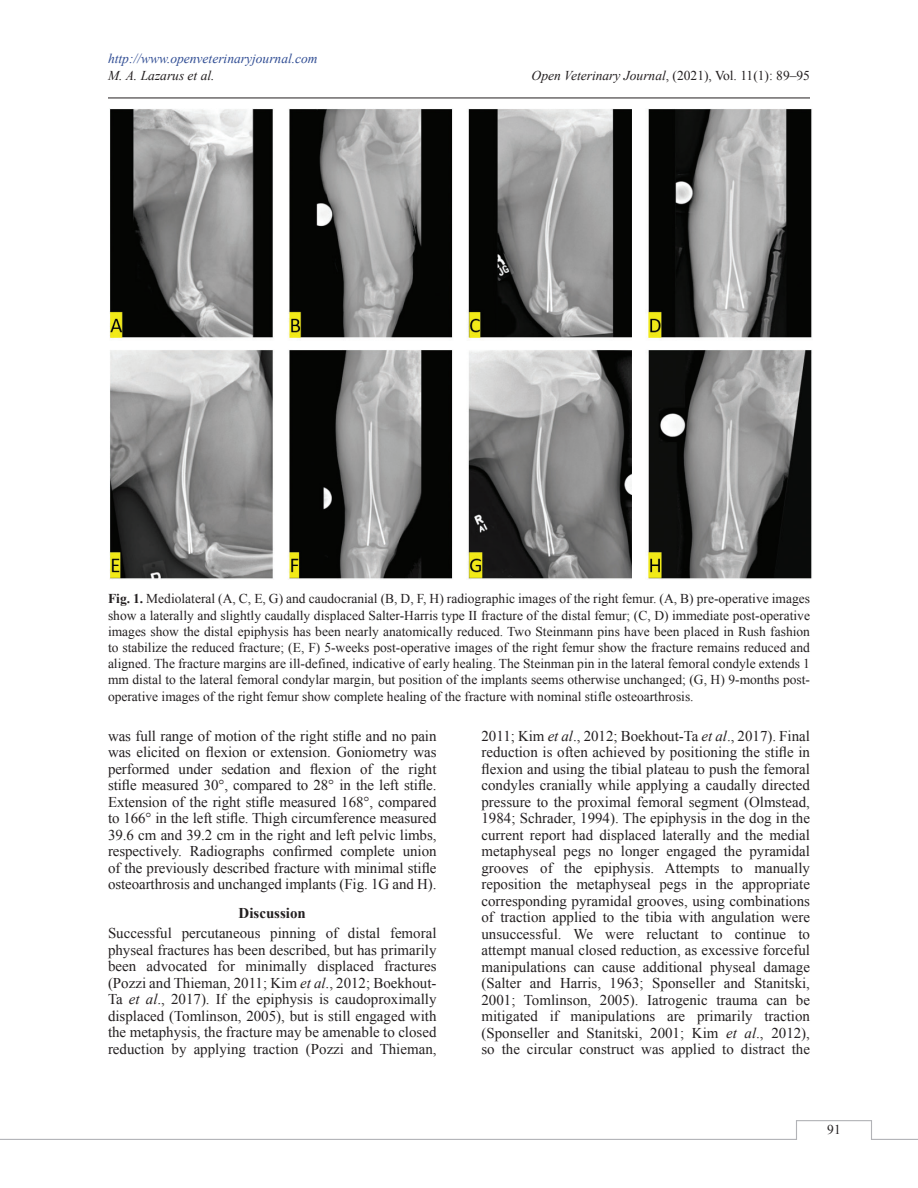
<style>
.page{position:relative;width:918px;height:1188px;background:#fff}
.page>*{position:absolute;margin:0;border:0;box-sizing:border-box;transform-origin:0 0}
.Para{font:15px/16.5px "Times New Roman";color:#231f20;text-align:justify}
.A_Head{font:700 15px "Times New Roman";color:#231f20}
.Fig_Caption{font:13.5px/16.2px "Times New Roman";color:#231f20;text-align:justify}
.t1{font:italic 13.5px "Times New Roman";color:#304d94}
.t2{font:italic 13.5px "Times New Roman";color:#231f20}
.s1{font-style:italic}
.s2{font-weight:700}
</style>
<div class="page">
<hr style="left:108px;top:98px;width:702px;height:1px;background:#231f20">
<svg style="left:0;top:1120px;width:918px;height:20px"></svg>
<img style="left:110px;top:109px;width:702px;height:470px">
<p class="t1" style="left:108px;top:50px;width:211px">http://www.openveterinaryjournal.com</p>
<p class="t2" style="left:108px;top:66px;width:108px">M. A. Lazarus et al.</p>
<p class="Fig_Caption" style="left:532px;top:67px;width:280px"><span class="s1">Open Veterinary Journal</span>, (2021), Vol. 11(1): 89–95</p>
<p class="Fig_Caption" style="left:108px;top:591px;width:704px"><span class="s2">Fig. 1.</span> Mediolateral (A, C, E, G) and caudocranial (B, D, F, H) radiographic images of the right femur. (A, B) pre-operative images show a laterally and slightly caudally displaced Salter-Harris type II fracture of the distal femur; (C, D) immediate post-operative images show the distal epiphysis has been nearly anatomically reduced. Two Steinmann pins have been placed in Rush fashion to stabilize the reduced fracture; (E, F) 5-weeks post-operative images of the right femur show the fracture remains reduced and aligned. The fracture margins are ill-defined, indicative of early healing. The Steinman pin in the lateral femoral condyle extends 1 mm distal to the lateral femoral condylar margin, but position of the implants seems otherwise unchanged; (G, H) 9-months post&shy;operative images of the right femur show complete healing of the fracture with nominal stifle osteoarthrosis.</p>
<p class="Para" style="left:108px;top:727px;width:330px">was full range of motion of the right stifle and no pain was elicited on flexion or extension. Goniometry was performed under sedation and flexion of the right stifle measured 30°, compared to 28° in the left stifle.<br>Extension of the right stifle measured 168°, compared to 166° in the left stifle. Thigh circumference measured 39.6 cm and 39.2 cm in the right and left pelvic limbs, respectively. Radiographs confirmed complete union of the previously described fracture with minimal stifle osteoarthrosis and unchanged implants (Fig. 1G and H).</p>
<p class="A_Head" style="left:239px;top:903px;width:69px">Discussion</p>
<p class="Para" style="left:108px;top:925px;width:330px">Successful percutaneous pinning of distal femoral physeal fractures has been described, but has primarily been advocated for minimally displaced fractures (Pozzi and Thieman, 2011; Kim <span class="s1">et al</span>., 2012; Boekhout-Ta <span class="s1">et al</span>., 2017). If the epiphysis is caudoproximally displaced (Tomlinson, 2005), but is still engaged with the metaphysis, the fracture may be amenable to closed reduction by applying traction (Pozzi and Thieman,</p>
<p class="Para" style="left:482px;top:727px;width:330px">2011; Kim <span class="s1">et al</span>., 2012; Boekhout-Ta <span class="s1">et al</span>., 2017). Final reduction is often achieved by positioning the stifle in flexion and using the tibial plateau to push the femoral condyles cranially while applying a caudally directed pressure to the proximal femoral segment (Olmstead, 1984; Schrader, 1994). The epiphysis in the dog in the current report had displaced laterally and the medial metaphyseal pegs no longer engaged the pyramidal grooves of the epiphysis. Attempts to manually reposition the metaphyseal pegs in the appropriate corresponding pyramidal grooves, using combinations of traction applied to the tibia with angulation were unsuccessful. We were reluctant to continue to attempt manual closed reduction, as excessive forceful manipulations can cause additional physeal damage (Salter and Harris, 1963; Sponseller and Stanitski, 2001; Tomlinson, 2005). Iatrogenic trauma can be mitigated if manipulations are primarily traction (Sponseller and Stanitski, 2001; Kim <span class="s1">et al</span>., 2012), so the circular construct was applied to distract the</p>
<p class="Fig_Caption" style="left:827px;top:1121px;width:15px">91</p>
</div>
